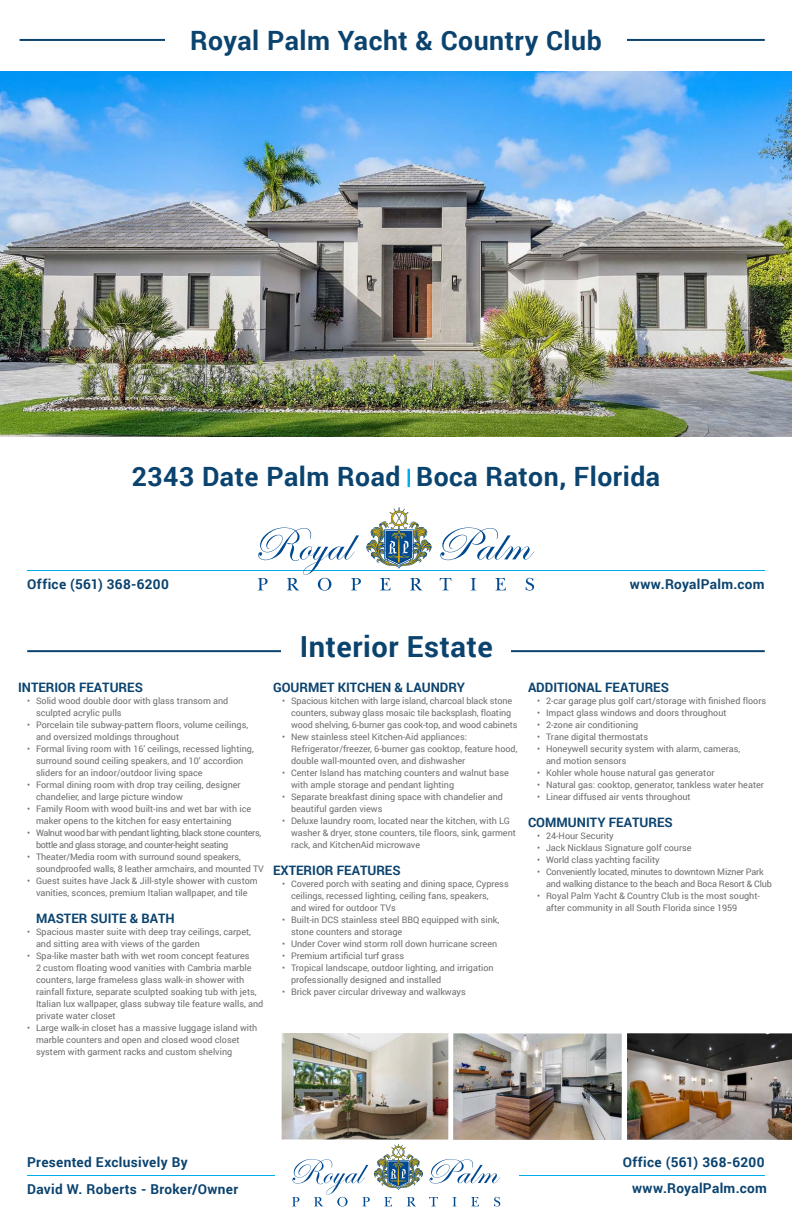
<style>
.page{position:relative;width:792px;height:1224px;background:#fff}
.page>*{position:absolute;margin:0;border:0;box-sizing:border-box;transform-origin:0 0}
.t1{font:700 29px "Roboto";letter-spacing:.02em;color:#0b436f}
.t2{font:700 26.6px "Roboto";letter-spacing:.02em;color:#0b436f}
.t3{font:700 13.6px "Roboto";letter-spacing:.025em;color:#0b436f}
.t4{font:700 13px "Roboto";color:#0b436f}
.t5{font:9px/12px "Roboto";color:#6c6d70}
.t6{font:9px/12px "Roboto";letter-spacing:-.04em;color:#6c6d70}
.t7{font:9px/12px "Roboto";letter-spacing:-.02em;color:#6c6d70}
.s1{font-weight:100;font-size:19.5px;color:#00aeec}
</style>
<div class="page">
<hr style="left:27px;top:650px;width:738px;height:2px;background:#0b436f">
<hr style="left:27px;top:1175px;width:738px;height:1px;background:#00aeec">
<div style="left:276px;top:1147px;width:243px;height:69px;background:#fff"></div>
<svg style="left:429px;top:1197px;width:9px;height:9px"></svg>
<svg style="left:452px;top:1197px;width:5px;height:9px"></svg>
<svg style="left:471px;top:1197px;width:8px;height:9px"></svg>
<svg style="left:494px;top:1197px;width:6px;height:10px"></svg>
<svg style="left:430px;top:1159px;width:70px;height:25px"></svg>
<svg style="left:292px;top:1144px;width:131px;height:63px"></svg>
<div style="left:282px;top:617px;width:229px;height:50px;background:#fff"></div>
<hr style="left:27px;top:570px;width:738px;height:1px;background:#00aeec">
<svg style="left:440px;top:578px;width:11px;height:12px"></svg>
<svg style="left:471px;top:578px;width:5px;height:12px"></svg>
<svg style="left:495px;top:578px;width:11px;height:12px"></svg>
<svg style="left:526px;top:578px;width:8px;height:13px"></svg>
<svg style="left:440px;top:528px;width:94px;height:32px"></svg>
<svg style="left:258px;top:507px;width:174px;height:84px"></svg>
<svg style="left:408px;top:469px;width:2px;height:18px"></svg>
<hr style="left:20px;top:39px;width:745px;height:2px;background:#0b436f">
<div style="left:165px;top:22px;width:462px;height:32px;background:#fff"></div>
<img style="left:0;top:71px;width:792px;height:365px">
<img style="left:282px;top:1033px;width:166px;height:107px">
<img style="left:453px;top:1033px;width:169px;height:107px">
<img style="left:627px;top:1033px;width:165px;height:107px">
<p class="t2" style="left:190px;top:22px;width:413px">Royal Palm Yacht &amp; Country Club</p>
<p class="t2" style="left:132px;top:458px;width:530px">2343 Date Palm Road <span class="s1">|</span> Boca Raton, Florida</p>
<p class="t3" style="left:27px;top:575px;width:143px">Office (561) 368-6200</p>
<p class="t3" style="left:630px;top:575px;width:136px">www.RoyalPalm.com</p>
<p class="t1" style="left:300px;top:627px;width:195px">Interior Estate</p>
<p class="t4" style="left:18px;top:678px;width:126px">INTERIOR FEATURES</p>
<p class="t5" style="left:36px;top:694px;width:194px;text-indent:-9px">• Solid wood double door with glass transom and sculpted acrylic pulls</p>
<p class="t5" style="left:36px;top:718px;width:214px;text-indent:-9px">• Porcelain tile subway-pattern floors, volume ceilings, and oversized moldings throughout</p>
<p class="t5" style="left:36px;top:742px;width:219px;text-indent:-9px">• Formal living room with 16’ ceilings, recessed lighting, surround sound ceiling speakers, and 10’ accordion sliders for an indoor/outdoor living space</p>
<p class="t5" style="left:36px;top:778px;width:206px;text-indent:-9px">• Formal dining room with drop tray ceiling, designer chandelier, and large picture window</p>
<p class="t5" style="left:36px;top:802px;width:217px;text-indent:-9px">• Family Room with wood built-ins and wet bar with ice maker opens to the kitchen for easy entertaining</p>
<p class="t6" style="left:36px;top:826px;width:227px;text-indent:-9px">• Walnut wood bar with pendant lighting, black stone counters, bottle and glass storage, and counter-height seating</p>
<p class="t5" style="left:36px;top:850px;width:229px;text-indent:-9px">• Theater/Media room with surround sound speakers, soundproofed walls, 8 leather armchairs, and mounted TV</p>
<p class="t5" style="left:27px;top:874px;width:232px;text-align:center">• Guest suites have Jack &amp; Jill-style shower with custom vanities, sconces, premium Italian wallpaper, and tile</p>
<p class="t4" style="left:36px;top:910px;width:140px">MASTER SUITE &amp; BATH</p>
<p class="t5" style="left:36px;top:926px;width:217px;text-indent:-9px">• Spacious master suite with deep tray ceilings, carpet, and sitting area with views of the garden</p>
<p class="t5" style="left:36px;top:950px;width:229px;text-indent:-9px">• Spa-like master bath with wet room concept features<br>2 custom floating wood vanities with Cambria marble counters, large frameless glass walk-in shower with rainfall fixture, separate sculpted soaking tub with jets, Italian lux wallpaper, glass subway tile feature walls, and private water closet</p>
<p class="t5" style="left:36px;top:1022px;width:223px;text-indent:-9px">• Large walk-in closet has a massive luggage island with marble counters and open and closed wood closet system with garment racks and custom shelving</p>
<p class="t4" style="left:273px;top:678px;width:193px">GOURMET KITCHEN &amp; LAUNDRY</p>
<p class="t5" style="left:291px;top:694px;width:228px;text-indent:-9px">• Spacious kitchen with large island, charcoal black stone counters, subway glass mosaic tile backsplash, floating wood shelving, 6-burner gas cook-top, and wood cabinets</p>
<p class="t5" style="left:291px;top:730px;width:228px;text-indent:-9px">• New stainless steel Kitchen-Aid appliances:<br>Refrigerator/freezer, 6-burner gas cooktop, feature hood, double wall-mounted oven, and dishwasher</p>
<p class="t5" style="left:291px;top:766px;width:219px;text-indent:-9px">• Center Island has matching counters and walnut base with ample storage and pendant lighting</p>
<p class="t5" style="left:291px;top:790px;width:214px;text-indent:-9px">• Separate breakfast dining space with chandelier and beautiful garden views</p>
<p class="t5" style="left:291px;top:814px;width:226px;text-indent:-9px">• Deluxe laundry room, located near the kitchen, with LG washer &amp; dryer, stone counters, tile floors, sink, garment rack, and KitchenAid microwave</p>
<p class="t4" style="left:273px;top:862px;width:129px">EXTERIOR FEATURES</p>
<p class="t5" style="left:291px;top:878px;width:219px;text-indent:-9px">• Covered porch with seating and dining space, Cypress ceilings, recessed lighting, ceiling fans, speakers,<br>and wired for outdoor TVs</p>
<p class="t5" style="left:291px;top:914px;width:210px;text-indent:-9px">• Built-in DCS stainless steel BBQ equipped with sink, stone counters and storage</p>
<p class="t5" style="left:282px;top:938px;width:217px">• Under Cover wind storm roll down hurricane screen</p>
<p class="t5" style="left:282px;top:950px;width:124px">• Premium artificial turf grass</p>
<p class="t5" style="left:291px;top:962px;width:204px;text-indent:-9px">• Tropical landscape, outdoor lighting, and irrigation professionally designed and installed</p>
<p class="t5" style="left:282px;top:986px;width:185px">• Brick paver circular driveway and walkways</p>
<p class="t4" style="left:528px;top:678px;width:142px">ADDITIONAL FEATURES</p>
<p class="t5" style="left:537px;top:694px;width:231px">• 2-car garage plus golf cart/storage with finished floors</p>
<p class="t5" style="left:537px;top:706px;width:191px">• Impact glass windows and doors throughout</p>
<p class="t5" style="left:537px;top:718px;width:103px">• 2-zone air conditioning</p>
<p class="t5" style="left:537px;top:730px;width:113px">• Trane digital thermostats</p>
<p class="t5" style="left:546px;top:742px;width:196px;text-indent:-9px">• Honeywell security system with alarm, cameras, and motion sensors</p>
<p class="t5" style="left:537px;top:766px;width:179px">• Kohler whole house natural gas generator</p>
<p class="t5" style="left:537px;top:778px;width:228px">• Natural gas: cooktop, generator, tankless water heater</p>
<p class="t5" style="left:537px;top:790px;width:155px">• Linear diffused air vents throughout</p>
<p class="t4" style="left:528px;top:814px;width:146px">COMMUNITY FEATURES</p>
<p class="t5" style="left:537px;top:830px;width:78px">• 24-Hour Security</p>
<p class="t5" style="left:537px;top:842px;width:156px">• Jack Nicklaus Signature golf course</p>
<p class="t5" style="left:537px;top:854px;width:124px">• World class yachting facility</p>
<p class="t7" style="left:546px;top:866px;width:227px;text-indent:-9px">• Conveniently located, minutes to downtown Mizner Park and walking distance to the beach and Boca Resort &amp; Club</p>
<p class="t5" style="left:546px;top:890px;width:215px;text-indent:-9px">• Royal Palm Yacht &amp; Country Club is the most sought&shy;after community in all South Florida since 1959</p>
<p class="t3" style="left:27px;top:1153px;width:162px">Presented Exclusively By</p>
<p class="t3" style="left:27px;top:1179px;width:212px">David W. Roberts - Broker/Owner</p>
<p class="t3" style="left:623px;top:1153px;width:143px">Office (561) 368-6200</p>
<p class="t3" style="left:632px;top:1179px;width:136px">www.RoyalPalm.com</p>
</div>
